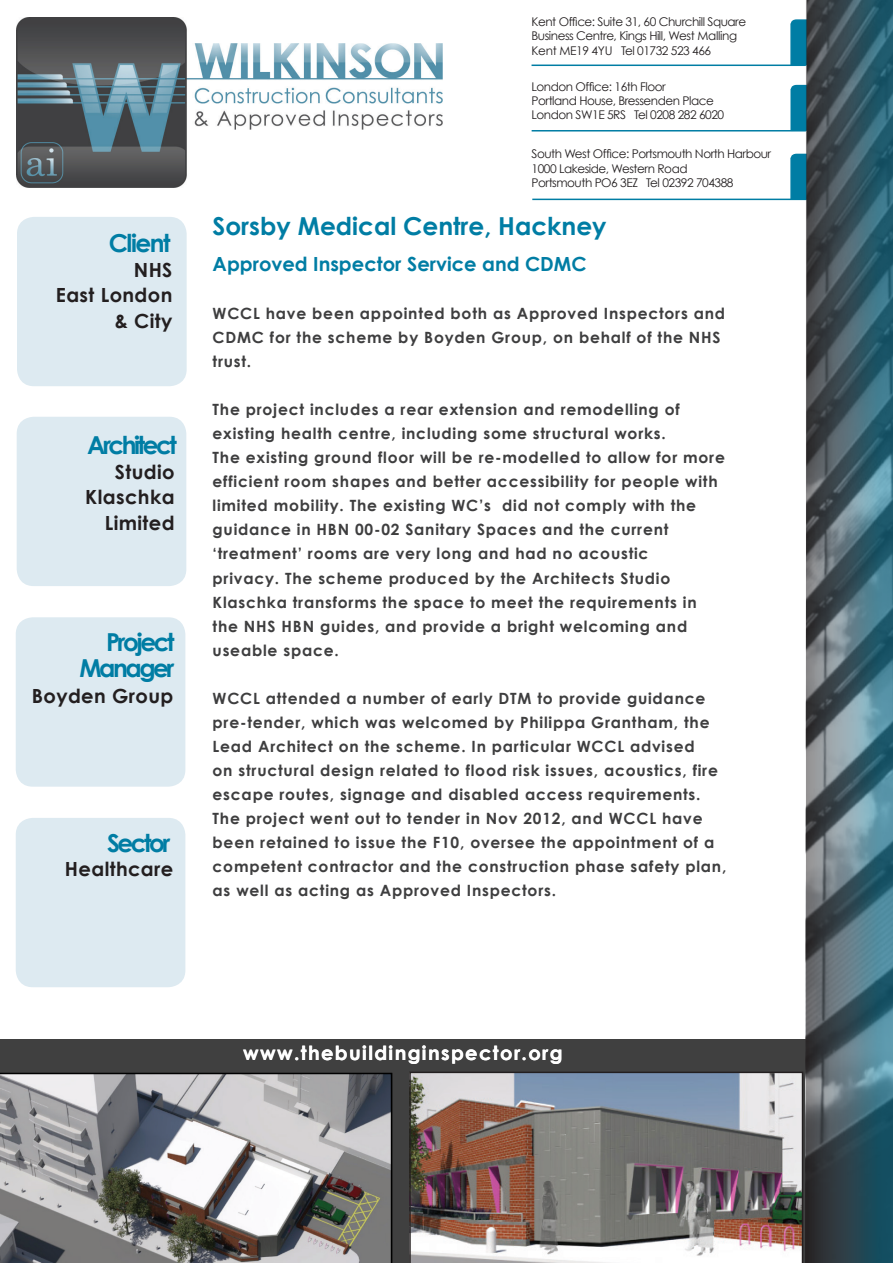
<style>
.page{position:relative;width:893px;height:1263px;background:#fff}
.page>*{position:absolute;margin:0;border:0;box-sizing:border-box;transform-origin:0 0}
.t1{font:700 24.75px "Century Gothic";color:#007da4}
.t2{font:700 24.75px/25.5px "Century Gothic";letter-spacing:-.1em;color:#007da4;text-align:right}
.t3{font:700 24.75px "Century Gothic";letter-spacing:-.06em;color:#007da4}
.t4{font:700 19.5px/25.5px "Century Gothic";letter-spacing:.02em;color:#231f20;text-align:right}
.t5{font:700 19.5px "Century Gothic";color:#007da4}
.t6{font:700 19.5px "Century Gothic";letter-spacing:.07em;color:#fff}
.t7{font:700 15.6px/24px "Century Gothic";letter-spacing:.05em;color:#3e3e3f}
.t8{font:12px/14.2px "Century Gothic";letter-spacing:-.04em;color:#231f20}
</style>
<div class="page">
<img style="left:17px;top:17px;width:425px;height:170px">
<hr style="left:532px;top:130px;width:274px;height:2px;background:#007da4">
<svg style="left:790px;top:84px;width:15px;height:48px"></svg>
<hr style="left:532px;top:199px;width:275px;height:1px;background:#007da4">
<svg style="left:790px;top:153px;width:15px;height:48px"></svg>
<hr style="left:531px;top:65px;width:275px;height:1px;background:#007da4">
<svg style="left:790px;top:19px;width:15px;height:46px"></svg>
<div style="left:0;top:1039px;width:806px;height:224px;background:#404040"></div>
<div style="left:17px;top:417px;width:169px;height:169px;background:#ddeaf1;border-radius:17px"></div>
<div style="left:17px;top:217px;width:170px;height:169px;background:#ddeaf1;border-radius:17px"></div>
<svg style="left:806px;top:0;width:87px;height:1263px;background:#45606a"></svg>
<svg style="left:0;top:1073px;width:392px;height:190px;background:#979697"></svg>
<div style="left:16px;top:617px;width:169px;height:170px;background:#ddeaf1;border-radius:17px"></div>
<div style="left:16px;top:818px;width:169px;height:169px;background:#ddeaf1;border-radius:17px"></div>
<img style="left:409px;top:1071px;width:394px;height:192px">
<h1 class="t3" style="left:109px;top:228px;width:63px">Client</h1>
<p class="t4" style="left:56px;top:257px;width:118px">NHS<br>East London &amp; City</p>
<h1 class="t2" style="left:87px;top:432px;width:91px">Architect</h1>
<p class="t4" style="left:85px;top:458px;width:91px">Studio<br>Klaschka<br>Limited</p>
<h1 class="t2" style="left:79px;top:629px;width:97px">Project<br>Manager</h1>
<p class="t4" style="left:32px;top:682px;width:143px">Boyden Group</p>
<h1 class="t3" style="left:107px;top:827px;width:65px">Sector</h1>
<p class="t4" style="left:65px;top:856px;width:110px">Healthcare</p>
<p class="t8" style="left:531px;top:15px;width:216px">Kent Office: Suite 31, 60 Churchill Square<br>Business Centre, Kings Hill, West Malling<br>Kent ME19 4YU Tel 01732 523 466</p>
<p class="t8" style="left:531px;top:79px;width:194px">London Office: 16th Floor<br>Portland House, Bressenden Place<br>London SW1E 5RS Tel 0208 282 6020</p>
<p class="t8" style="left:531px;top:147px;width:241px">South West Office: Portsmouth North Harbour<br>1000 Lakeside, Western Road<br>Portsmouth PO6 3EZ Tel 02392 704388</p>
<h1 class="t1" style="left:213px;top:211px;width:396px">Sorsby Medical Centre, Hackney</h1>
<p class="t5" style="left:213px;top:252px;width:376px">Approved Inspector Service and CDMC</p>
<p class="t7" style="left:213px;top:301px;width:514px">WCCL have been appointed both as Approved Inspectors and<br>CDMC for the scheme by Boyden Group, on behalf of the NHS trust.</p>
<p class="t7" style="left:213px;top:397px;width:514px">The project includes a rear extension and remodelling of existing health centre, including some structural works.<br>The existing ground floor will be re-modelled to allow for more efficient room shapes and better accessibility for people with limited mobility. The existing WC’s did not comply with the guidance in HBN 00-02 Sanitary Spaces and the current ‘treatment’ rooms are very long and had no acoustic<br>privacy. The scheme produced by the Architects Studio Klaschka transforms the space to meet the requirements in the NHS HBN guides, and provide a bright welcoming and useable space.</p>
<p class="t7" style="left:213px;top:685px;width:515px">WCCL attended a number of early DTM to provide guidance pre-tender, which was welcomed by Philippa Grantham, the Lead Architect on the scheme. In particular WCCL advised<br>on structural design related to flood risk issues, acoustics, fire escape routes, signage and disabled access requirements.<br>The project went out to tender in Nov 2012, and WCCL have been retained to issue the F10, oversee the appointment of a competent contractor and the construction phase safety plan, as well as acting as Approved Inspectors.</p>
<p class="t6" style="left:243px;top:1041px;width:321px">www.thebuildinginspector.org</p>
</div>
